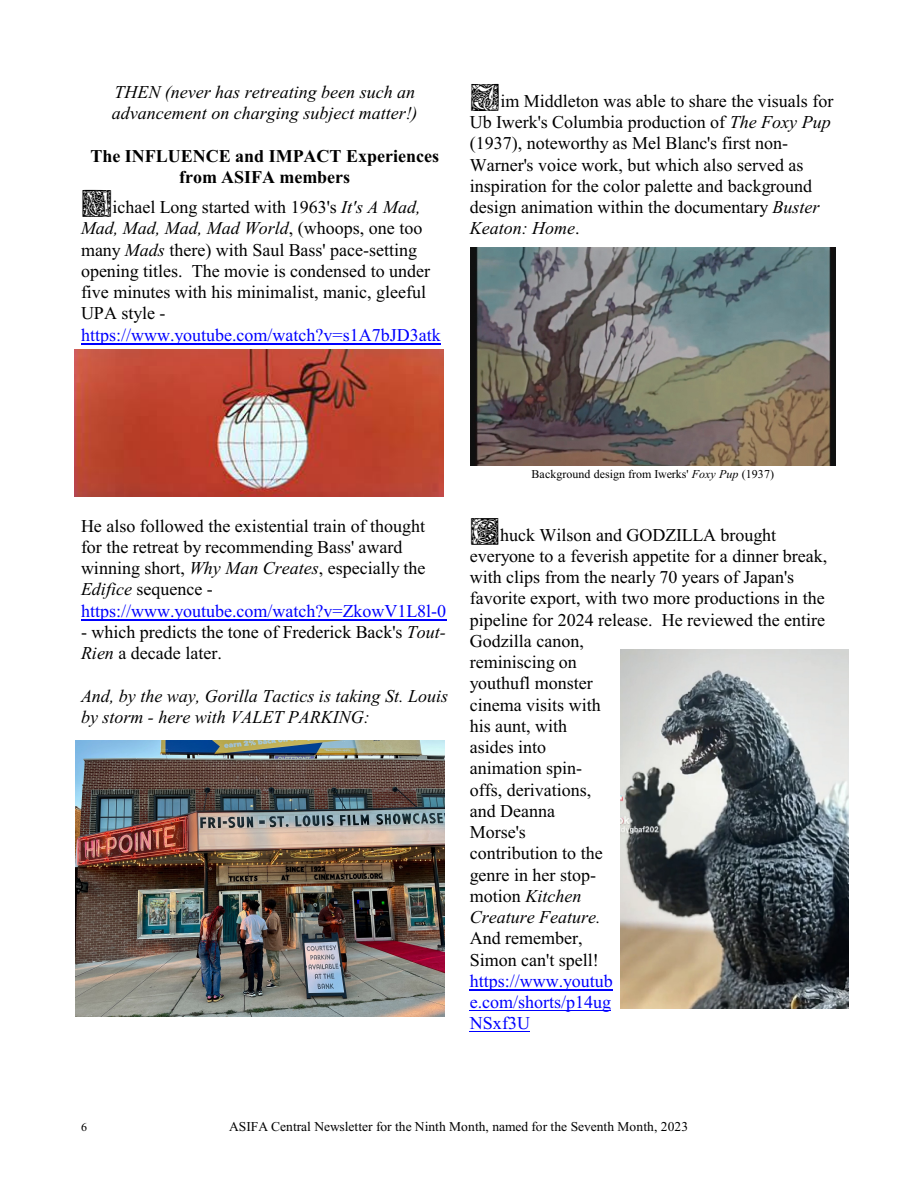
<style>
.page{position:relative;width:918px;height:1188px;background:#fff}
.page>*{position:absolute;margin:0;border:0;box-sizing:border-box;transform-origin:0 0}
.t1{font:18px/21.3px "Times New Roman";color:#000}
.t2{font:italic 18px/21.3px "Times New Roman";color:#000}
.t3{font:18px/21.3px "Times New Roman";color:#00f;text-align:justify}
.t4{font:700 18px/21.3px "Times New Roman";color:#000;text-align:center}
.t5{font:13.5px "Times New Roman";color:#000}
.t6{font:12px "Times New Roman";color:#000}
.s1{font-style:italic}
.s2{color:#00f}
</style>
<div class="page">
<img style="left:74px;top:349px;width:370px;height:148px">
<img style="left:76px;top:740px;width:368px;height:277px">
<img style="left:471px;top:247px;width:364px;height:218px">
<img style="left:620px;top:650px;width:229px;height:359px">
<hr style="left:81px;top:343px;width:360px;height:1px;background:#00f">
<hr style="left:81px;top:619px;width:365px;height:1px;background:#00f">
<hr style="left:470px;top:989px;width:143px;height:2px;background:#00f">
<hr style="left:470px;top:1010px;width:141px;height:1px;background:#00f">
<hr style="left:470px;top:1031px;width:60px;height:1px;background:#00f">
<p class="t2" style="left:112px;top:83px;width:307px">THEN (never has retreating been such an advancement on charging subject matter!)</p>
<p class="t4" style="left:90px;top:147px;width:350px">The INFLUENCE and IMPACT Experiences from ASIFA members</p>
<p class="t1" style="left:81px;top:198px;width:351px;text-indent:32px">ichael Long started with 1963's <span class="s1">It's A Mad, Mad, Mad, Mad, Mad World</span>, (whoops, one too many <span class="s1">Mads</span> there) with Saul Bass' pace-setting opening titles. The movie is condensed to under five minutes with his minimalist, manic, gleeful UPA style -</p>
<p class="t3" style="left:81px;top:326px;width:361px">https://www.youtube.com/watch?v=s1A7bJD3atk</p>
<p class="t1" style="left:470px;top:92px;width:365px;text-indent:31px">im Middleton was able to share the visuals for Ub Iwerk's Columbia production of <span class="s1">The Foxy Pup </span>(1937), noteworthy as Mel Blanc's first non-Warner's voice work, but which also served as inspiration for the color palette and background design animation within the documentary <span class="s1">Buster Keaton: Home</span>.</p>
<p class="t1" style="left:81px;top:517px;width:367px">He also followed the existential train of thought for the retreat by recommending Bass' award winning short, <span class="s1">Why Man Creates</span>, especially the <span class="s1">Edifice</span> sequence - <span class="s2">https://www.youtube.com/watch?v=ZkowV1L8l-0</span></p>
<p class="t1" style="left:81px;top:623px;width:366px">- which predicts the tone of Frederick Back's <span class="s1">Tout-<br>Rien</span> a decade later.</p>
<p class="t2" style="left:81px;top:687px;width:369px">And, by the way, Gorilla Tactics is taking St. Louis by storm - here with VALET PARKING:</p>
<p class="t6" style="left:532px;top:470px;width:244px">Background design from Iwerks' <span class="s1">Foxy Pup</span> (1937)</p>
<p class="t1" style="left:470px;top:526px;width:359px;text-indent:30px">huck Wilson and GODZILLA brought everyone to a feverish appetite for a dinner break, with clips from the nearly 70 years of Japan's favorite export, with two more productions in the pipeline for 2024 release. He reviewed the entire<br>Godzilla canon,<br>reminiscing on<br>youthufl monster<br>cinema visits with<br>his aunt, with<br>asides into<br>animation spin-<br>offs, derivations,<br>and Deanna<br>Morse's<br>contribution to the<br>genre in her stop-<br>motion <span class="s1">Kitchen<br>Creature Feature.</span></p>
<p class="t1" style="left:470px;top:929px;width:131px">And remember,<br>Simon can't spell!</p>
<p class="t3" style="left:470px;top:972px;width:145px">https://www.youtub e.com/shorts/p14ug NSxf3U</p>
<p class="t6" style="left:81px;top:1123px;width:7px">6</p>
<p class="t5" style="left:229px;top:1121px;width:460px">ASIFA Central Newsletter for the Ninth Month, named for the Seventh Month, 2023</p>
</div>
